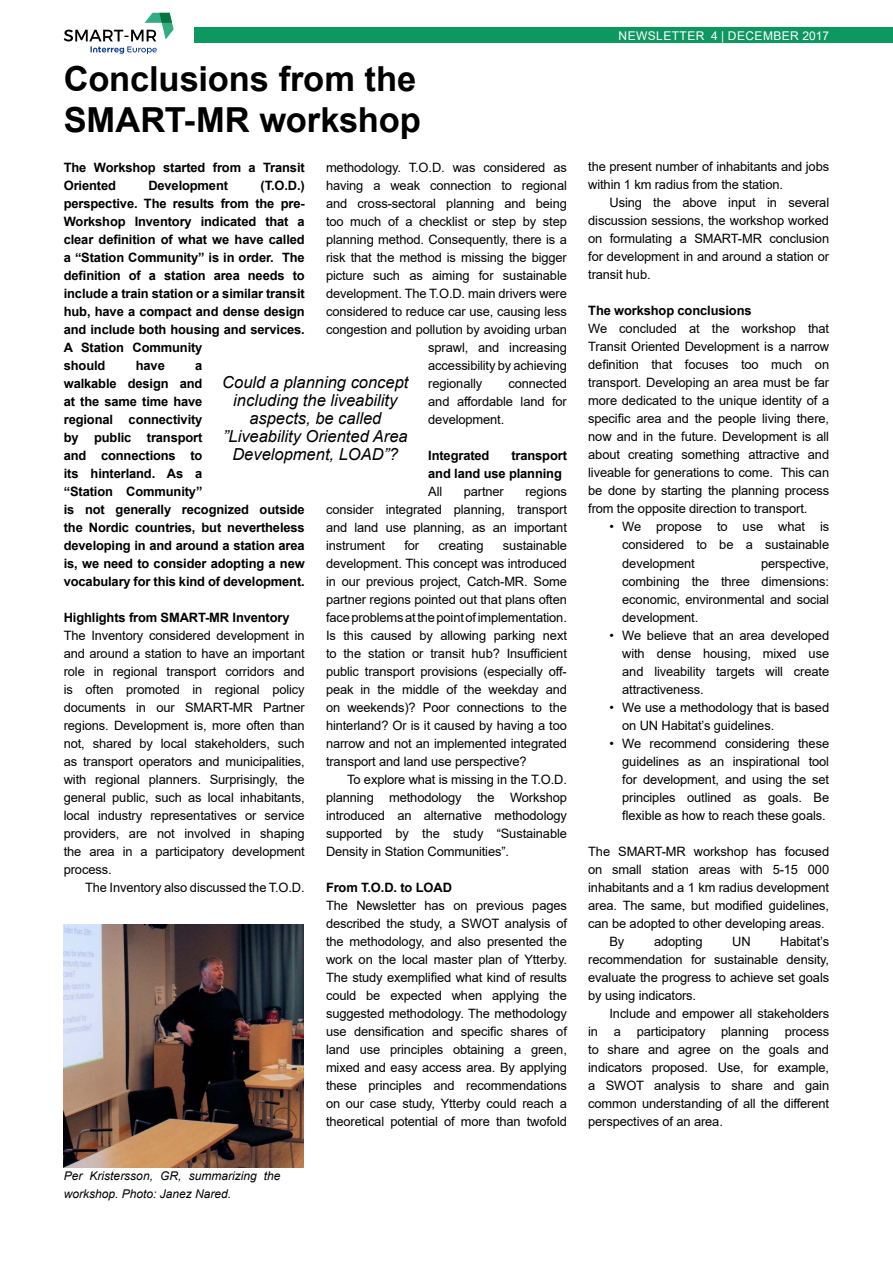
<style>
.page{position:relative;width:893px;height:1263px;background:#fff}
.page>*{position:absolute;margin:0;border:0;box-sizing:border-box;transform-origin:0 0}
.t1{font:700 34.5px/41.4px "Arial";letter-spacing:-.005em;color:#000}
.t2{font:italic 16.5px/18px "Arial";color:#000;text-align:center}
.t3{font:12.9px/18px "Arial";letter-spacing:-.01em;color:#000;text-align:justify}
.t4{font:700 12.9px/18px "Arial";letter-spacing:-.01em;color:#000}
.t5{font:italic 12px/18px "Arial";color:#000}
.t6{font:12px "Arial";letter-spacing:.035em;color:#fff}
</style>
<div class="page">
<div style="left:195px;top:28px;width:698px;height:15px;background:#0d9861"></div>
<svg style="left:64px;top:13px;width:110px;height:41px"></svg>
<img style="left:64px;top:925px;width:240px;height:242px">
<h1 class="t1" style="left:64px;top:58px;width:359px">Conclusions from the<br>SMART-MR workshop</h1>
<p class="t4" style="left:64px;top:158px;width:242px">The Workshop started from a Transit<br>Oriented</p>
<p class="t3" style="left:326px;top:158px;width:242px">methodology. T.O.D. was considered as</p>
<p class="t3" style="left:326px;top:176px;width:242px">having a weak connection to regional</p>
<p class="t3" style="left:326px;top:194px;width:242px">and cross-sectoral planning and being</p>
<p class="t3" style="left:326px;top:212px;width:242px">too much of a checklist or step by step</p>
<p class="t3" style="left:326px;top:230px;width:242px">planning method. Consequently, there is a</p>
<p class="t3" style="left:326px;top:248px;width:242px">risk that the method is missing the bigger</p>
<p class="t3" style="left:326px;top:266px;width:242px">picture such as aiming for sustainable</p>
<p class="t3" style="left:326px;top:284px;width:242px">development. The T.O.D. main drivers were</p>
<p class="t3" style="left:326px;top:302px;width:242px">considered to reduce car use, causing less</p>
<p class="t3" style="left:326px;top:320px;width:242px">congestion and pollution by avoiding urban</p>
<p class="t3" style="left:428px;top:338px;width:140px">sprawl, and increasing</p>
<p class="t3" style="left:428px;top:356px;width:140px">accessibility by achieving</p>
<p class="t3" style="left:428px;top:374px;width:56px">regionally</p>
<p class="t4" style="left:64px;top:176px;width:242px;text-indent:197px">(T.O.D.) perspective. The results from the pre-<br>Workshop Inventory indicated that a clear definition of what we have called a “Station Community” is in order. The definition of a station area needs to include a train station or a similar transit hub, have a compact and dense design and include both housing and services.<br>A Station Community<br>should</p>
<p class="t4" style="left:148px;top:176px;width:81px">Development</p>
<p class="t4" style="left:136px;top:356px;width:31px">have</p>
<p class="t4" style="left:64px;top:356px;width:242px;text-indent:132px">a<br>walkable design and<br>at the same time have<br>regional connectivity<br>by public transport<br>and connections to<br>its hinterland. As a<br>“Station Community”<br>is not generally recognized outside the Nordic countries, but nevertheless developing in and around a station area is, we need to consider adopting a new vocabulary for this kind of development.</p>
<p class="t4" style="left:64px;top:608px;width:227px">Highlights from SMART-MR Inventory</p>
<p class="t3" style="left:64px;top:626px;width:242px">The Inventory considered development in and around a station to have an important role in regional transport corridors and is often promoted in regional policy documents in our SMART-MR Partner regions. Development is, more often than not, shared by local stakeholders, such as transport operators and municipalities, with regional planners. Surprisingly, the general public, such as local inhabitants, local industry representatives or service providers, are not involved in shaping the area in a participatory development process.</p>
<p class="t3" style="left:85px;top:878px;width:221px">The Inventory also discussed the T.O.D.</p>
<p class="t2" style="left:222px;top:373px;width:188px">Could a planning concept including the liveability aspects, be called ”Liveability Oriented Area<br>Development, LOAD”?</p>
<p class="t3" style="left:428px;top:374px;width:140px;text-indent:80px">connected and affordable land for development.</p>
<p class="t4" style="left:428px;top:446px;width:63px">Integrated</p>
<p class="t4" style="left:428px;top:446px;width:140px;text-indent:83px">transport and land use planning</p>
<p class="t3" style="left:428px;top:482px;width:16px">All</p>
<p class="t3" style="left:464px;top:482px;width:42px">partner</p>
<p class="t3" style="left:326px;top:482px;width:242px;text-indent:199px">regions consider integrated planning, transport and land use planning, as an important instrument</p>
<p class="t3" style="left:404px;top:536px;width:16px">for</p>
<p class="t3" style="left:439px;top:536px;width:46px">creating</p>
<p class="t3" style="left:326px;top:536px;width:242px;text-indent:177px">sustainable development. This concept was introduced in our previous project, Catch-MR. Some partner regions pointed out that plans often face problems at the point of implementation.<br>Is this caused by allowing parking next to the station or transit hub? Insufficient public transport provisions (especially off&shy;peak in the middle of the weekday and on weekends)? Poor connections to the hinterland? Or is it caused by having a too narrow and not an implemented integrated transport and land use perspective?</p>
<p class="t3" style="left:326px;top:770px;width:242px;text-indent:21px">To explore what is missing in the T.O.D. planning methodology the Workshop introduced an alternative methodology supported by the study “Sustainable Density in Station Communities”.</p>
<p class="t4" style="left:326px;top:878px;width:127px">From T.O.D. to LOAD</p>
<p class="t3" style="left:326px;top:896px;width:242px">The Newsletter has on previous pages described the study, a SWOT analysis of the methodology, and also presented the work on the local master plan of Ytterby.<br>The study exemplified what kind of results could be expected when applying the suggested methodology. The methodology use densification and specific shares of land use principles obtaining a green, mixed and easy access area. By applying these principles and recommendations on our case study, Ytterby could reach a theoretical potential of more than twofold</p>
<p class="t5" style="left:64px;top:1167px;width:218px">Per Kristersson, GR, summarizing the workshop. Photo: Janez Nared.</p>
<p class="t6" style="left:619px;top:28px;width:212px">NEWSLETTER 4 | DECEMBER 2017</p>
<p class="t3" style="left:588px;top:158px;width:242px">the present number of inhabitants and jobs within 1 km radius from the station.</p>
<p class="t3" style="left:588px;top:194px;width:242px;text-indent:21px">Using the above input in several discussion sessions, the workshop worked on formulating a SMART-MR conclusion for development in and around a station or transit hub.</p>
<p class="t4" style="left:588px;top:302px;width:165px">The workshop conclusions</p>
<p class="t3" style="left:588px;top:320px;width:242px">We concluded at the workshop that Transit Oriented Development is a narrow definition that focuses too much on transport. Developing an area must be far more dedicated to the unique identity of a specific area and the people living there, now and in the future. Development is all about creating something attractive and liveable for generations to come. This can be done by starting the planning process from the opposite direction to transport.</p>
<p class="t3" style="left:622px;top:518px;width:208px;text-indent:-13px">• We propose to use what is considered to be a sustainable development</p>
<p class="t3" style="left:622px;top:554px;width:208px;text-indent:139px">perspective, combining the three dimensions: economic, environmental and social development.</p>
<p class="t3" style="left:622px;top:626px;width:208px;text-indent:-13px">• We believe that an area developed with dense housing, mixed use and liveability targets will create attractiveness.</p>
<p class="t3" style="left:622px;top:698px;width:208px;text-indent:-13px">• We use a methodology that is based on UN Habitat’s guidelines.</p>
<p class="t3" style="left:622px;top:734px;width:208px;text-indent:-13px">• We recommend considering these guidelines as an inspirational tool for development, and using the set principles outlined as goals. Be flexible as how to reach these goals.</p>
<p class="t3" style="left:588px;top:842px;width:242px">The SMART-MR workshop has focused</p>
<p class="t3" style="left:588px;top:860px;width:242px">on small station areas with 5-15 000</p>
<p class="t3" style="left:588px;top:878px;width:242px">inhabitants and a 1 km radius development</p>
<p class="t3" style="left:588px;top:896px;width:242px">area. The same, but modified guidelines,</p>
<p class="t3" style="left:588px;top:914px;width:238px">can be adopted to other developing areas.</p>
<p class="t3" style="left:609px;top:932px;width:16px">By</p>
<p class="t3" style="left:654px;top:932px;width:50px">adopting</p>
<p class="t3" style="left:732px;top:932px;width:20px">UN</p>
<p class="t3" style="left:588px;top:932px;width:242px;text-indent:192px">Habitat’s recommendation for sustainable density, evaluate the progress to achieve set goals by using indicators.</p>
<p class="t3" style="left:588px;top:1004px;width:242px;text-indent:21px">Include and empower all stakeholders in a participatory planning process to share and agree on the goals and indicators proposed. Use, for example, a SWOT analysis to share and gain common understanding of all the different perspectives of an area.</p>
</div>
